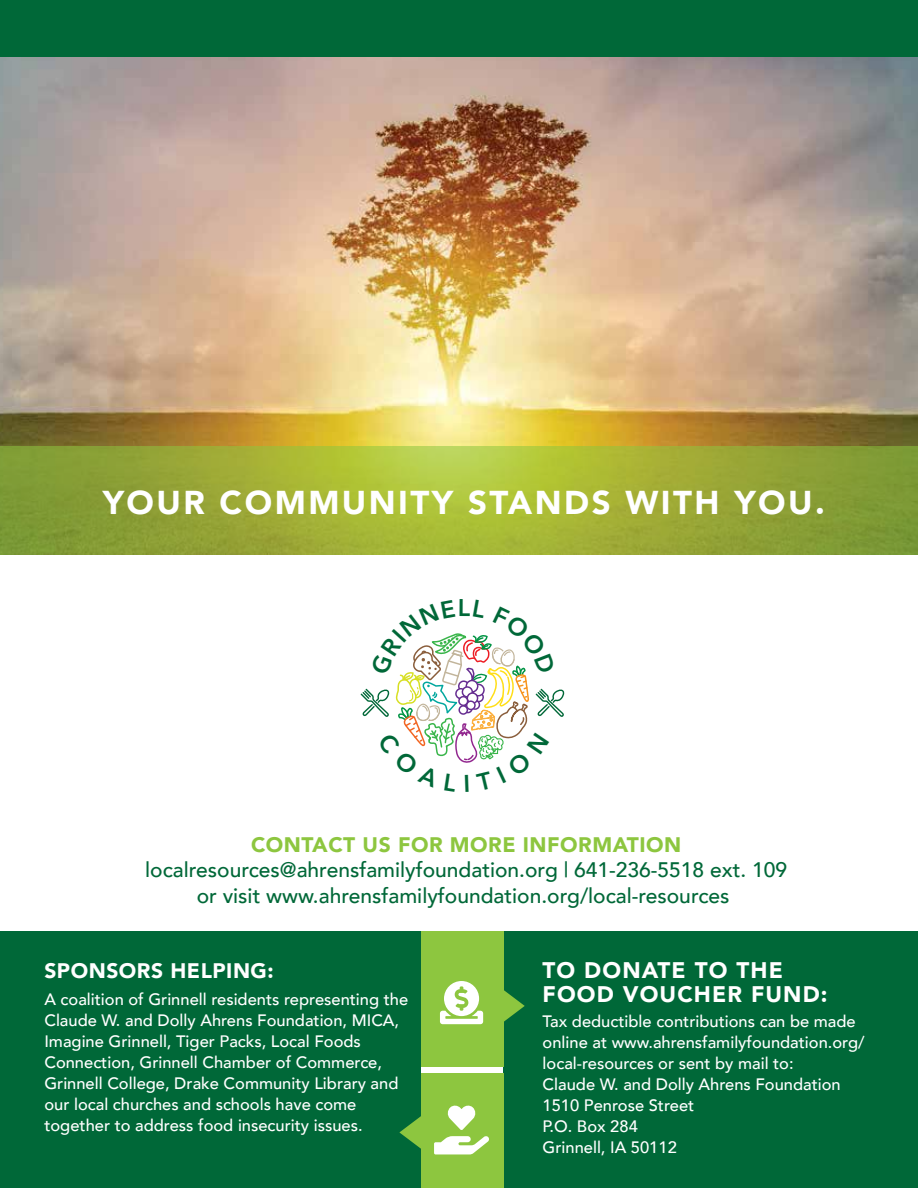
<style>
.page{position:relative;width:918px;height:1188px;background:#fff}
.page>*{position:absolute;margin:0;border:0;box-sizing:border-box;transform-origin:0 0}
.t1{font:900 33px "Avenir";letter-spacing:.075em;color:#fff}
.t2{font:600 24px "Avenir Next LT Pro";color:#006838}
.t3{font:900 22.5px/23.7px "Avenir";letter-spacing:.05em;color:#fff}
.t4{font:500 21px/25.5px "Avenir";color:#006838;text-align:center}
.t5{font:900 21px "Avenir";letter-spacing:.025em;color:#8dc63f}
.t6{font:900 21px "Avenir";letter-spacing:.025em;color:#fff}
.t7{font:500 16.5px/21px "Avenir";color:#fff}
</style>
<div class="page">
<img style="left:0;top:56px;width:918px;height:499px">
<div style="left:503px;top:931px;width:415px;height:257px;background:#006838"></div>
<div style="left:0;top:0;width:918px;height:56px;background:#006838"></div>
<div style="left:0;top:931px;width:421px;height:257px;background:#006838"></div>
<div style="left:421px;top:1073px;width:82px;height:115px;background:#8dc63f"></div>
<svg style="left:399px;top:1116px;width:22px;height:33px"></svg>
<div style="left:421px;top:931px;width:82px;height:136px;background:#8dc63f"></div>
<svg style="left:503px;top:988px;width:21px;height:35px"></svg>
<svg style="left:0;top:446px;width:918px;height:108px;background:#9aac37"></svg>
<svg style="left:440px;top:981px;width:43px;height:43px"></svg>
<svg style="left:434px;top:1105px;width:55px;height:49px"></svg>
<svg style="left:360px;top:633px;width:205px;height:130px"></svg>
<h1 class="t1" style="left:103px;top:474px;width:723px">YOUR COMMUNITY STANDS WITH YOU.</h1>
<h2 class="t2" style="left:457px;top:593px;width:14px">L</h2>
<p class="t5" style="left:251px;top:826px;width:432px">CONTACT US FOR MORE INFORMATION</p>
<p class="t4" style="left:145px;top:856px;width:643px">localresources@ahrensfamilyfoundation.org | 641-236-5518 ext. 109 or visit www.ahrensfamilyfoundation.org/local-resources</p>
<p class="t6" style="left:44px;top:952px;width:231px">SPONSORS HELPING:</p>
<p class="t7" style="left:44px;top:988px;width:365px">A coalition of Grinnell residents representing the Claude W. and Dolly Ahrens Foundation, MICA, Imagine Grinnell, Tiger Packs, Local Foods Connection, Grinnell Chamber of Commerce, Grinnell College, Drake Community Library and our local churches and schools have come together to address food insecurity issues.</p>
<h3 class="t3" style="left:542px;top:957px;width:286px">TO DONATE TO THE<br>FOOD VOUCHER FUND:</h3>
<p class="t7" style="left:542px;top:1010px;width:323px">Tax deductible contributions can be made online at www.ahrensfamilyfoundation.org/ local-resources or sent by mail to:<br>Claude W. and Dolly Ahrens Foundation<br>1510 Penrose Street<br>P.O. Box 284<br>Grinnell, IA 50112</p>
</div>
